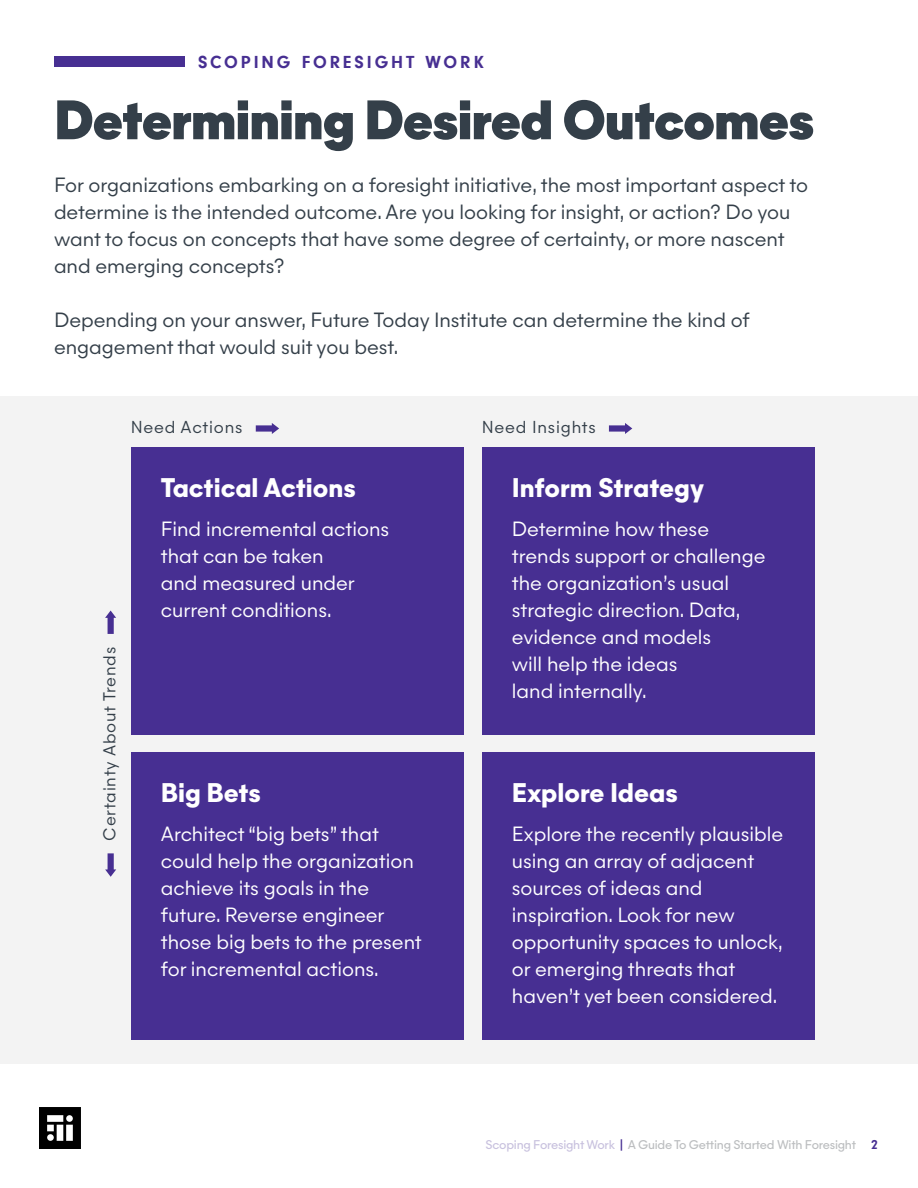
<style>
.page{position:relative;width:918px;height:1188px;background:#fff}
.page>*{position:absolute;margin:0;border:0;box-sizing:border-box;transform-origin:0 0}
.t1{font:900 52.5px "Majorant";letter-spacing:-.02em;color:#343f49}
.t2{font:700 25.5px "Majorant";color:#fff}
.t3{font:300 19.5px/27px "Majorant";color:#fff}
.t4{font:300 19.5px/27px "Majorant";color:#343f49}
.t5{font:700 18px "Neuzeit Gro";letter-spacing:.16em;color:#472f92}
.t6{font:300 16.35px "Majorant";letter-spacing:.05em;color:#343f49}
.t7{font:12px "Majorant";letter-spacing:-.02em;color:#bcbec0}
.s1{color:#c8c1de}
.s2{color:#472f92}
.s3{font-family:"Neuzeit Gro";font-weight:700;font-size:13.5px;color:#472f92}
</style>
<div class="page">
<div style="left:0;top:397px;width:918px;height:667px;background:#f3f3f3"></div>
<div style="left:54px;top:56px;width:130px;height:10px;background:#472f92"></div>
<svg style="left:39px;top:1107px;width:42px;height:42px"></svg>
<div style="left:131px;top:447px;width:333px;height:288px;background:#472f92"></div>
<div style="left:482px;top:447px;width:333px;height:288px;background:#472f92"></div>
<div style="left:131px;top:753px;width:333px;height:287px;background:#472f92"></div>
<div style="left:482px;top:753px;width:333px;height:287px;background:#472f92"></div>
<svg style="left:256px;top:423px;width:23px;height:11px"></svg>
<svg style="left:609px;top:423px;width:23px;height:11px"></svg>
<svg style="left:105px;top:611px;width:11px;height:23px"></svg>
<svg style="left:105px;top:853px;width:11px;height:24px"></svg>
<p class="t5" style="left:198px;top:52px;width:287px">SCOPING FORESIGHT WORK</p>
<h1 class="t1" style="left:54px;top:87px;width:762px">Determining Desired Outcomes</h1>
<p class="t4" style="left:54px;top:172px;width:755px">For organizations embarking on a foresight initiative, the most important aspect to determine is the intended outcome. Are you looking for insight, or action? Do you want to focus on concepts that have some degree of certainty, or more nascent and emerging concepts?</p>
<p class="t4" style="left:54px;top:307px;width:697px">Depending on your answer, Future Today Institute can determine the kind of engagement that would suit you best.</p>
<p class="t6" style="left:131px;top:416px;width:113px">Need Actions</p>
<p class="t6" style="left:482px;top:416px;width:115px">Need Insights</p>
<p class="t6" style="left:99px;top:841px;width:195px;rotate:-90deg">Certainty About Trends</p>
<h2 class="t2" style="left:161px;top:471px;width:197px">Tactical Actions</h2>
<p class="t3" style="left:161px;top:515px;width:230px">Find incremental actions that can be taken<br>and measured under current conditions.</p>
<h2 class="t2" style="left:161px;top:776px;width:102px">Big Bets</h2>
<p class="t3" style="left:161px;top:821px;width:263px">Architect “big bets” that could help the organization achieve its goals in the future. Reverse engineer those big bets to the present for incremental actions.</p>
<h2 class="t2" style="left:512px;top:471px;width:194px">Inform Strategy</h2>
<p class="t3" style="left:512px;top:515px;width:255px">Determine how these trends support or challenge the organization’s usual strategic direction. Data, evidence and models<br>will help the ideas<br>land internally.</p>
<h2 class="t2" style="left:512px;top:776px;width:167px">Explore Ideas</h2>
<p class="t3" style="left:512px;top:821px;width:273px">Explore the recently plausible using an array of adjacent sources of ideas and inspiration. Look for new opportunity spaces to unlock, or emerging threats that haven’t yet been considered.</p>
<p class="t7" style="left:486px;top:1137px;width:394px"><span class="s1">Scoping Foresight Work</span> <span class="s2">|</span> A Guide To Getting Started With Foresight <span class="s3">2</span></p>
</div>
